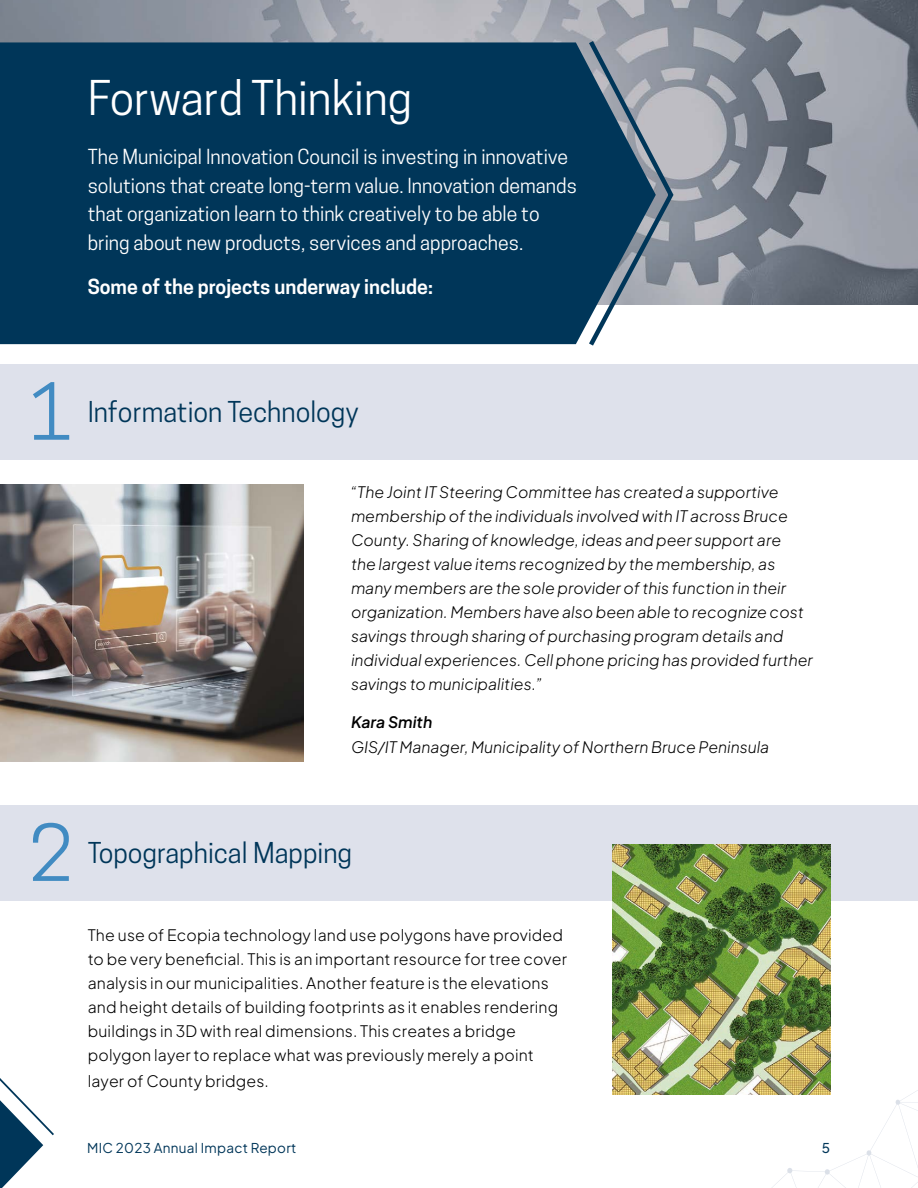
<style>
.page{position:relative;width:918px;height:1188px;background:#fff}
.page>*{position:absolute;margin:0;border:0;box-sizing:border-box;transform-origin:0 0}
.t1{font:73.5px "Cooper Hewitt";color:#418bc2}
.t2{font:45px "Cooper Hewitt";color:#fff}
.t3{font:27px "Cooper Hewitt";color:#003659}
.t4{font:19.5px/28.5px "Cooper Hewitt";color:#fff}
.t5{font:600 19.5px "Cooper Hewitt";color:#fff}
.Body{font:italic 15.75px/24px "Plus Jakarta Sans";color:#000}
.Body-2{font:300 15.75px/24.2px "Plus Jakarta Sans";letter-spacing:.01em;color:#000}
.t6{font:13.5px "Plus Jakarta Sans";letter-spacing:.02em;color:#003659}
.t7{font:500 13.5px "Plus Jakarta Sans";color:#003659}
</style>
<div class="page">
<svg style="left:761px;top:1067px;width:157px;height:121px"></svg>
<svg style="left:0;top:1078px;width:54px;height:110px"></svg>
<img style="left:0;top:0;width:585px;height:42px">
<div style="left:0;top:42px;width:585px;height:302px;background:#003659"></div>
<svg style="left:585px;top:0;width:333px;height:346px;background:#8e97a2"></svg>
<div style="left:0;top:364px;width:918px;height:96px;background:#dee1eb"></div>
<div style="left:0;top:806px;width:918px;height:95px;background:#dee1eb"></div>
<img style="left:0;top:485px;width:303px;height:276px">
<img style="left:612px;top:845px;width:218px;height:249px">
<h2 class="t2" style="left:88px;top:72px;width:326px">Forward Thinking</h2>
<h3 class="t4" style="left:88px;top:143px;width:491px">The Municipal Innovation Council is investing in innovative solutions that create long-term value. Innovation demands that organization learn to think creatively to be able to bring about new products, services and approaches.</h3>
<h3 class="t5" style="left:88px;top:275px;width:347px">Some of the projects underway include:</h3>
<h2 class="t1" style="left:29px;top:369px;width:46px">1</h2>
<h3 class="t3" style="left:88px;top:396px;width:272px">Information Technology</h3>
<p class="Body" style="left:351px;top:479px;width:463px">“The Joint IT Steering Committee has created a supportive membership of the individuals involved with IT across Bruce County. Sharing of knowledge, ideas and peer support are<br>the largest value items recognized by the membership, as many members are the sole provider of this function in their organization. Members have also been able to recognize cost savings through sharing of purchasing program details and individual experiences. Cell phone pricing has provided further savings to municipalities.”</p>
<p class="Body" style="left:351px;top:708px;width:420px;line-height:25.2px">Kara Smith<br>GIS/IT Manager, Municipality of Northern Bruce Peninsula</p>
<h2 class="t1" style="left:29px;top:810px;width:46px">2</h2>
<h3 class="t3" style="left:88px;top:838px;width:266px">Topographical Mapping</h3>
<p class="Body-2" style="left:88px;top:922px;width:481px">The use of Ecopia technology land use polygons have provided to be very beneficial. This is an important resource for tree cover analysis in our municipalities. Another feature is the elevations and height details of building footprints as it enables rendering buildings in 3D with real dimensions. This creates a bridge polygon layer to replace what was previously merely a point layer of County bridges.</p>
<p class="t6" style="left:87px;top:1136px;width:211px">MIC 2023 Annual Impact Report</p>
<p class="t7" style="left:822px;top:1136px;width:10px">5</p>
</div>
